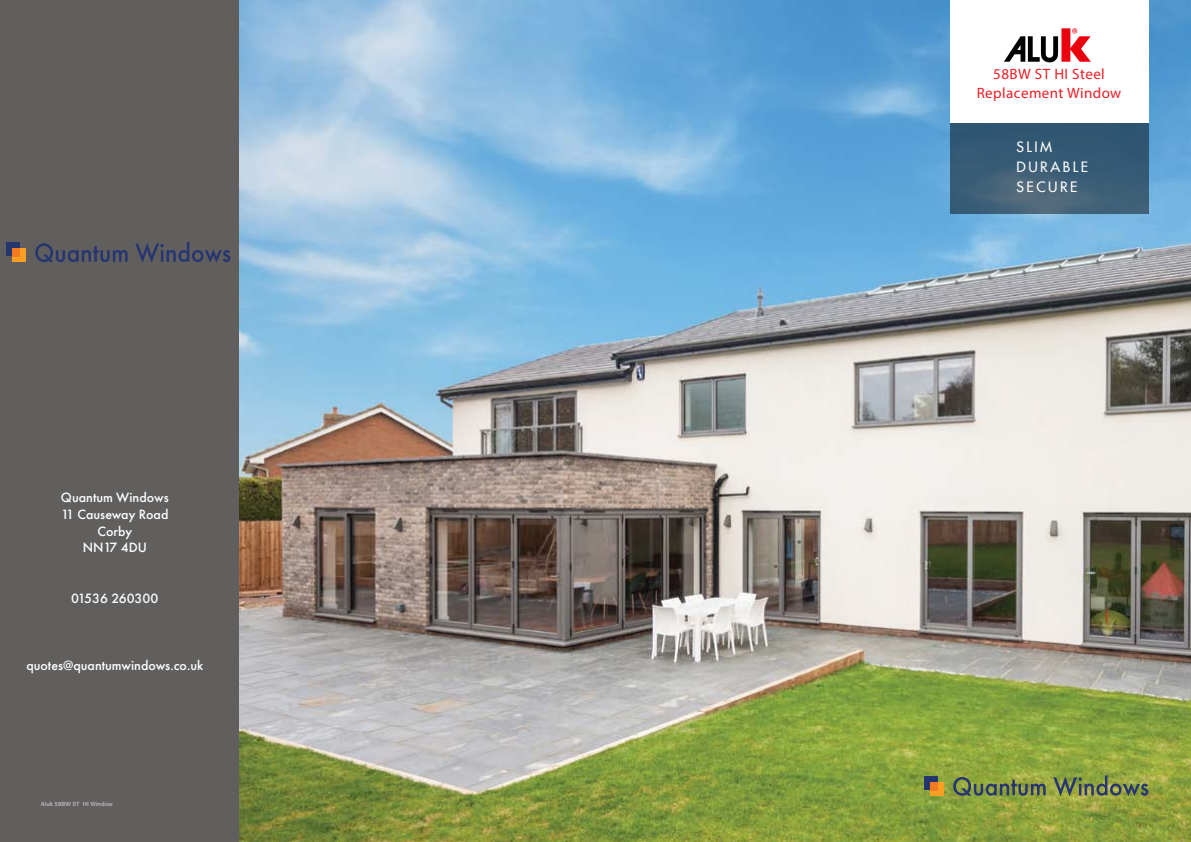
<style>
.page{position:relative;width:1191px;height:842px;background:#fff}
.page>*{position:absolute;margin:0;border:0;box-sizing:border-box;transform-origin:0 0}
.t1{font:15px/19px "Myriad Pro";letter-spacing:.03em;color:#ed1d24;text-align:center}
.t2{font:500 14px/16.8px "Futura PT";color:#fff;text-align:center}
.t3{font:500 14px/20px "Futura";letter-spacing:.18em;color:#fff}
.t4{font:6px "Acumin Variable Concept";color:#bbb8b8}
</style>
<div class="page">
<img style="left:238px;top:0;width:953px;height:842px">
<div style="left:0;top:0;width:238px;height:842px;background:#605f5e"></div>
<div style="left:950px;top:0;width:198px;height:123px;background:#fff"></div>
<svg style="left:950px;top:123px;width:198px;height:91px;background:#3a5c75"></svg>
<svg style="left:1004px;top:28px;width:86px;height:34px"></svg>
<svg style="left:35px;top:243px;width:93px;height:19px"></svg>
<svg style="left:135px;top:242px;width:95px;height:21px"></svg>
<div style="left:13px;top:248px;width:13px;height:14px;background:#f99f24"></div>
<div style="left:6px;top:242px;width:14px;height:14px;background:#24366e"></div>
<div style="left:13px;top:248px;width:7px;height:8px;background:#f47923"></div>
<svg style="left:953px;top:777px;width:92px;height:19px;background:#71814d"></svg>
<svg style="left:1053px;top:775px;width:95px;height:21px;background:#78874f"></svg>
<div style="left:930px;top:782px;width:14px;height:14px;background:#f99f24"></div>
<div style="left:924px;top:776px;width:14px;height:14px;background:#24366e"></div>
<div style="left:930px;top:782px;width:8px;height:8px;background:#f47923"></div>
<p class="t2" style="left:61px;top:489px;width:109px">Quantum Windows<br>11 Causeway Road<br>Corby<br>NN17 4DU</p>
<p class="t2" style="left:71px;top:590px;width:89px">01536 260300</p>
<p class="t2" style="left:26px;top:657px;width:178px">quotes@quantumwindows.co.uk</p>
<p class="t4" style="left:41px;top:800px;width:73px">Aluk 58BW ST HI Window</p>
<p class="t1" style="left:976px;top:65px;width:146px">58BW ST HI Steel<br>Replacement Window</p>
<p class="t3" style="left:1016px;top:137px;width:73px">SLIM<br>DURABLE<br>SECURE</p>
</div>
